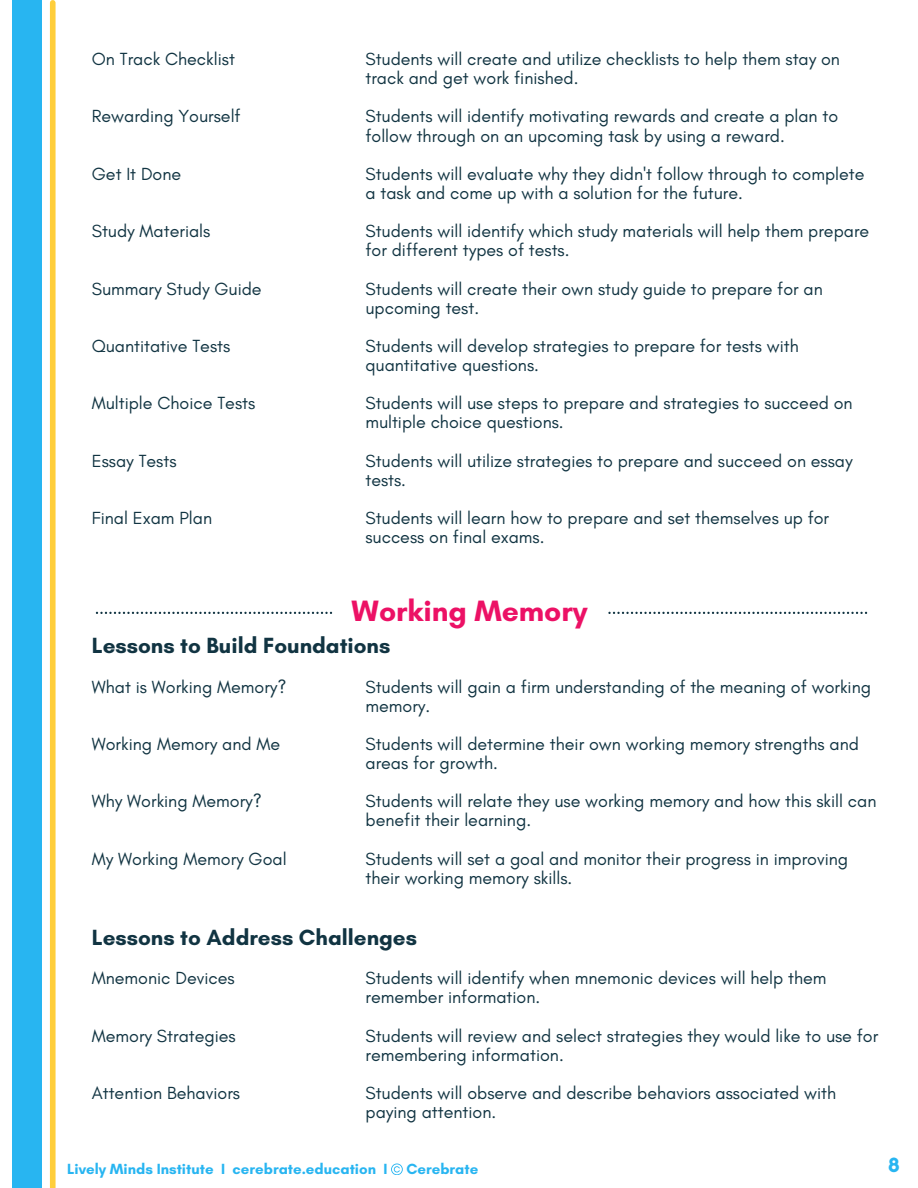
<style>
.page{position:relative;width:918px;height:1188px;background:#fff}
.page>*{position:absolute;margin:0;border:0;box-sizing:border-box;transform-origin:0 0}
.t1{font:700 30px "Glacial Indifference";color:#ec1165}
.t2{font:700 22.35px "Glacial Indifference";color:#113442}
.t3{font:700 21px "Glacial Indifference";color:#28b5f1}
.t4{font:17.85px/19.2px "Glacial Indifference";color:#113442}
.t5{font:700 15px "Glacial Indifference";color:#28b5f1}
</style>
<div class="page">
<div style="left:12px;top:0;width:30px;height:1188px;background:#28b5f1"></div>
<div style="left:50px;top:3px;width:6px;height:1185px;background:#ffce3b"></div>
<svg style="left:391px;top:1163px;width:11px;height:12px"></svg>
<svg style="left:608px;top:612px;width:259px;height:2px"></svg>
<svg style="left:96px;top:612px;width:236px;height:2px"></svg>
<h3 class="t4" style="left:92px;top:49px;width:145px">On Track Checklist</h3>
<h3 class="t4" style="left:92px;top:107px;width:150px">Rewarding Yourself</h3>
<h3 class="t4" style="left:92px;top:164px;width:91px">Get It Done</h3>
<h3 class="t4" style="left:92px;top:221px;width:120px">Study Materials</h3>
<h3 class="t4" style="left:92px;top:279px;width:171px">Summary Study Guide</h3>
<h3 class="t4" style="left:92px;top:336px;width:140px">Quantitative Tests</h3>
<h3 class="t4" style="left:92px;top:393px;width:165px">Multiple Choice Tests</h3>
<h3 class="t4" style="left:92px;top:451px;width:86px">Essay Tests</h3>
<h3 class="t4" style="left:92px;top:508px;width:122px">Final Exam Plan</h3>
<h3 class="t4" style="left:365px;top:49px;width:476px">Students will create and utilize checklists to help them stay on track and get work finished.</h3>
<h3 class="t4" style="left:365px;top:107px;width:474px">Students will identify motivating rewards and create a plan to follow through on an upcoming task by using a reward.</h3>
<h3 class="t4" style="left:365px;top:164px;width:501px">Students will evaluate why they didn't follow through to complete a task and come up with a solution for the future.</h3>
<h3 class="t4" style="left:365px;top:221px;width:505px">Students will identify which study materials will help them prepare for different types of tests.</h3>
<h3 class="t4" style="left:365px;top:279px;width:459px">Students will create their own study guide to prepare for an upcoming test.</h3>
<h3 class="t4" style="left:365px;top:336px;width:435px">Students will develop strategies to prepare for tests with quantitative questions.</h3>
<h3 class="t4" style="left:365px;top:393px;width:489px">Students will use steps to prepare and strategies to succeed on multiple choice questions.</h3>
<p class="t4" style="left:365px;top:451px;width:489px">Students will utilize strategies to prepare and succeed on essay tests.</p>
<h1 class="t4" style="left:365px;top:508px;width:465px">Students will learn how to prepare and set themselves up for success on final exams.</h1>
<h3 class="t1" style="left:352px;top:592px;width:238px">Working Memory</h3>
<h3 class="t2" style="left:92px;top:632px;width:300px">Lessons to Build Foundations</h3>
<h3 class="t4" style="left:92px;top:677px;width:196px">What is Working Memory?</h3>
<h3 class="t4" style="left:92px;top:734px;width:190px">Working Memory and Me</h3>
<p class="t4" style="left:92px;top:792px;width:172px">Why Working Memory?</p>
<h3 class="t4" style="left:92px;top:849px;width:196px">My Working Memory Goal</h3>
<h3 class="t4" style="left:365px;top:677px;width:507px">Students will gain a firm understanding of the meaning of working memory.</h3>
<h3 class="t4" style="left:365px;top:734px;width:495px">Students will determine their own working memory strengths and areas for growth.</h3>
<p class="t4" style="left:365px;top:792px;width:512px">Students will relate they use working memory and how this skill can benefit their learning.</p>
<h2 class="t4" style="left:365px;top:849px;width:484px">Students will set a goal and monitor their progress in improving their working memory skills.</h2>
<h3 class="t2" style="left:92px;top:924px;width:327px">Lessons to Address Challenges</h3>
<p class="t4" style="left:92px;top:968px;width:144px">Mnemonic Devices</p>
<p class="t4" style="left:365px;top:968px;width:463px">Students will identify when mnemonic devices will help them remember information.</p>
<p class="t4" style="left:365px;top:1026px;width:514px">Students will review and select strategies they would like to use for remembering information.</p>
<p class="t4" style="left:365px;top:1083px;width:472px">Students will observe and describe behaviors associated with paying attention.</p>
<h3 class="t4" style="left:92px;top:1026px;width:146px">Memory Strategies</h3>
<h3 class="t4" style="left:92px;top:1083px;width:150px">Attention Behaviors</h3>
<h2 class="t5" style="left:67px;top:1160px;width:322px">Lively Minds Institute I cerebrate.education I</h2>
<h2 class="t5" style="left:406px;top:1160px;width:73px">Cerebrate</h2>
<h3 class="t3" style="left:888px;top:1152px;width:13px">8</h3>
</div>
